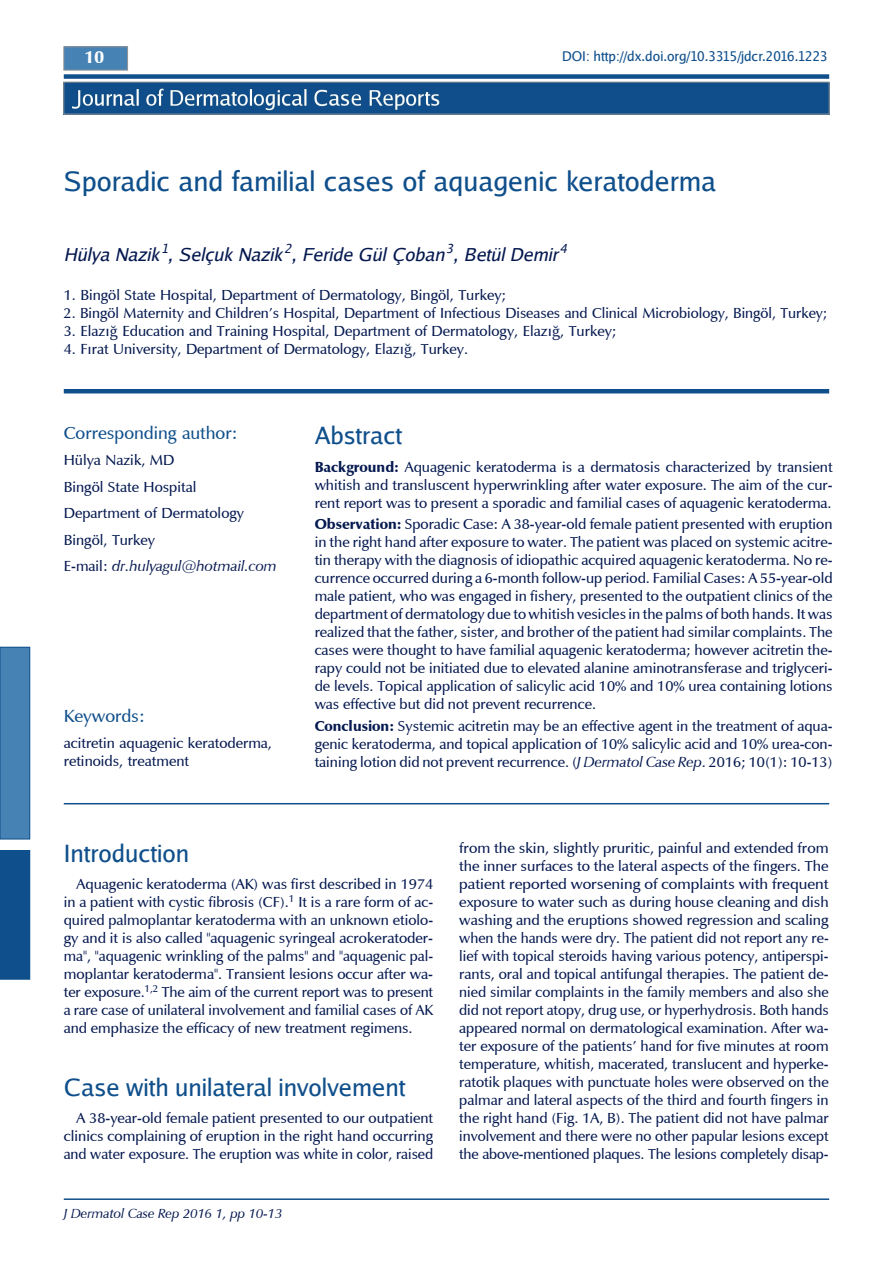
<style>
.page{position:relative;width:893px;height:1263px;background:#fff}
.page>*{position:absolute;margin:0;border:0;box-sizing:border-box;transform-origin:0 0}
.t1{font:27px "Luxi Sans";color:#0f4f8b}
.t2{font:24px "Luxi Sans";color:#0f4f8b}
.t3{font:italic 18px "Luxi Sans";color:#051950}
.t4{font:18px "Mg Open Cosmetica";color:#0f4f8b}
.t5{font:700 18px "Mg Open Cosmetica";color:#fff}
.t6{font:15px/18px "Mg Open Cosmetica";color:#051950;text-align:justify}
.t7{font:13.5px "Luxi Sans";color:#0f4f8b}
.t8{font:italic 13.5px "Mg Open Cosmetica";color:#051950}
.s1{font-family:"Lin Biolinum O";font-size:16.5px}
.s2{font-style:italic}
.s3{font-weight:700}
</style>
<div class="page">
<img style="left:66px;top:84px;width:761px;height:28px">
<div style="left:64px;top:82px;width:765px;height:32px;border:1px solid #969696"></div>
<hr style="left:64px;top:1198px;width:765px;height:2px;background:#0f4f8b">
<div style="left:0;top:850px;width:30px;height:129px;background:#0f4f8b"></div>
<div style="left:0;top:647px;width:30px;height:192px;background:#4682b4"></div>
<div style="left:0;top:647px;width:30px;height:192px;border:1px solid #0f4f8b"></div>
<hr style="left:64px;top:389px;width:765px;height:4px;background:#0f4f8b">
<hr style="left:64px;top:803px;width:765px;height:1px;background:#0f4f8b">
<div style="left:64px;top:74px;width:765px;height:5px;background:#0f4f8b"></div>
<div style="left:64px;top:47px;width:64px;height:23px;background:#4682b4"></div>
<div style="left:64px;top:47px;width:64px;height:23px;border:1px solid #969696"></div>
<p class="t5" style="left:85px;top:46px;width:21px">10</p>
<p class="t7" style="left:562px;top:48px;width:267px">DOI: http://dx.doi.org/10.3315/jdcr.2016.1223</p>
<h1 class="t1" style="left:64px;top:164px;width:654px">Sporadic and familial cases of aquagenic keratoderma</h1>
<p class="t3" style="left:64px;top:243px;width:504px">Hülya Nazik<sup>1</sup>, Selçuk Nazik<sup>2</sup>, Feride Gül Çoban<sup>3</sup>, Betül Demir<sup>4</sup></p>
<p class="t6" style="left:64px;top:286px;width:444px">1. Bingöl State Hospital, Department of Dermatology, Bingöl, Turkey;</p>
<p class="t6" style="left:64px;top:304px;width:765px">2. Bingöl Maternity and Children’s Hospital, Department of Infectious Diseases and Clinical Microbiology, Bingöl, Turkey;</p>
<p class="t6" style="left:64px;top:322px;width:554px">3. Elaz<span class="s1">ığ</span> Education and Training Hospital, Department of Dermatology, Elaz<span class="s1">ığ</span>, Turkey;</p>
<p class="t6" style="left:64px;top:340px;width:406px">4. F<span class="s1">ı</span>rat University, Department of Dermatology, Elaz<span class="s1">ığ</span>, Turkey.</p>
<p class="t4" style="left:64px;top:422px;width:175px">Corresponding author:</p>
<p class="t6" style="left:64px;top:447px;width:215px;line-height:26.5px;text-align:left">Hülya Nazik, MD<br>Bingöl State Hospital<br>Department of Dermatology<br>Bingöl, Turkey<br>E-mail: <span class="s2">dr.hulyagul@hotmail.com</span></p>
<p class="t4" style="left:64px;top:705px;width:82px">Keywords:</p>
<p class="t6" style="left:64px;top:734px;width:210px">acitretin aquagenic keratoderma, retinoids, treatment</p>
<h2 class="t2" style="left:315px;top:420px;width:89px">Abstract</h2>
<p class="t6" style="left:315px;top:458px;width:519px"><span class="s3">Background:</span> Aquagenic keratoderma is a dermatosis characterized by transient whitish and transluscent hyperwrinkling after water exposure. The aim of the cur&shy;rent report was to present a sporadic and familial cases of aquagenic keratoderma.</p>
<p class="t6" style="left:315px;top:515px;width:519px"><span class="s3">Observation:</span> Sporadic Case: A 38-year-old female patient presented with eruption in the right hand after exposure to water. The patient was placed on systemic acitre&shy;tin therapy with the diagnosis of idiopathic acquired aquagenic keratoderma. No re&shy;currence occurred during a 6-month follow-up period. Familial Cases: A 55-year-old male patient, who was engaged in fishery, presented to the outpatient clinics of the department of dermatology due to whitish vesicles in the palms of both hands. It was realized that the father, sister, and brother of the patient had similar complaints. The cases were thought to have familial aquagenic keratoderma; however acitretin the&shy;rapy could not be initiated due to elevated alanine aminotransferase and triglyceri&shy;de levels. Topical application of salicylic acid 10% and 10% urea containing lotions was effective but did not prevent recurrence.</p>
<p class="t6" style="left:315px;top:717px;width:519px"><span class="s3">Conclusion:</span> Systemic acitretin may be an effective agent in the treatment of aqua&shy;genic keratoderma, and topical application of 10% salicylic acid and 10% urea-con&shy;taining lotion did not prevent recurrence. (<span class="s2">J Dermatol Case Rep</span>. 2016; 10(1): 10-13)</p>
<h2 class="t2" style="left:64px;top:838px;width:127px">Introduction</h2>
<p class="t6" style="left:64px;top:875px;width:371px;text-indent:13px">Aquagenic keratoderma (AK) was first described in 1974 in a patient with cystic fibrosis (CF).<sup>1</sup> It is a rare form of ac&shy;quired palmoplantar keratoderma with an unknown etiolo&shy;gy and it is also called "aquagenic syringeal acrokeratoder&shy;ma", "aquagenic wrinkling of the palms" and "aquagenic pal&shy;moplantar keratoderma". Transient lesions occur after wa&shy;ter exposure.<sup>1,2</sup> The aim of the current report was to present a rare case of unilateral involvement and familial cases of AK and emphasize the efficacy of new treatment regimens.</p>
<h2 class="t2" style="left:64px;top:1072px;width:343px">Case with unilateral involvement</h2>
<p class="t6" style="left:64px;top:1109px;width:371px;text-indent:13px">A 38-year-old female patient presented to our outpatient clinics complaining of eruption in the right hand occurring and water exposure. The eruption was white in color, raised</p>
<p class="t8" style="left:64px;top:1205px;width:220px">J Dermatol Case Rep 2016 1, pp 10-13</p>
<p class="t6" style="left:459px;top:839px;width:371px">from the skin, slightly pruritic, painful and extended from the inner surfaces to the lateral aspects of the fingers. The patient reported worsening of complaints with frequent exposure to water such as during house cleaning and dish washing and the eruptions showed regression and scaling when the hands were dry. The patient did not report any re&shy;lief with topical steroids having various potency, antiperspi&shy;rants, oral and topical antifungal therapies. The patient de&shy;nied similar complaints in the family members and also she did not report atopy, drug use, or hyperhydrosis. Both hands appeared normal on dermatological examination. After wa&shy;ter exposure of the patients' hand for five minutes at room temperature, whitish, macerated, translucent and hyperke&shy;ratotik plaques with punctuate holes were observed on the palmar and lateral aspects of the third and fourth fingers in the right hand (Fig. 1A, B). The patient did not have palmar involvement and there were no other papular lesions except the above-mentioned plaques. The lesions completely disap-</p>
</div>
